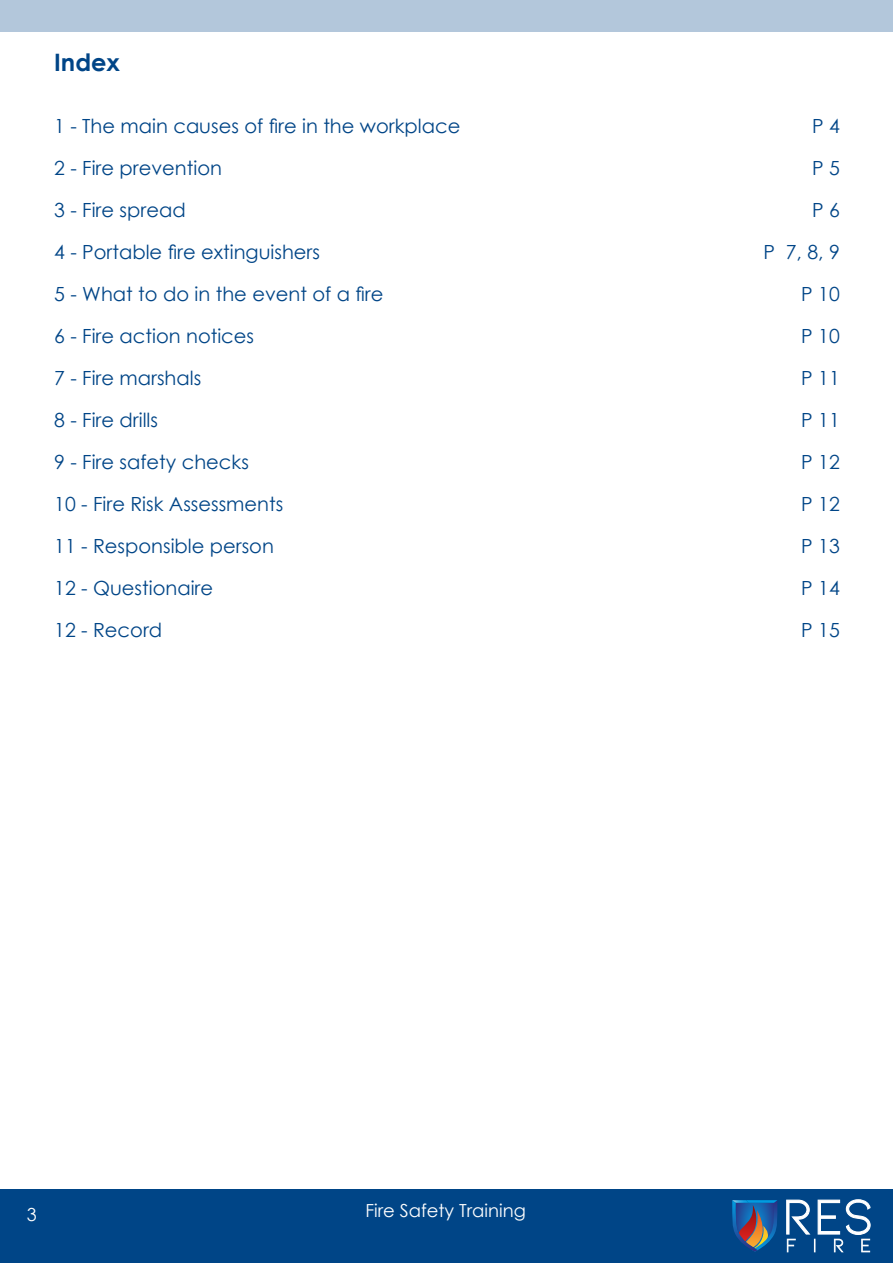
<style>
.page{position:relative;width:893px;height:1263px;background:#fff}
.page>*{position:absolute;margin:0;border:0;box-sizing:border-box;transform-origin:0 0}
.t1{font:700 24px "Century Gothic";color:#004587}
.t2{font:19.5px/42px "Century Gothic";color:#004587}
.t3{font:18px "Century Gothic";color:#fff}
</style>
<div class="page">
<div style="left:0;top:1189px;width:893px;height:74px;background:#004587"></div>
<div style="left:0;top:0;width:893px;height:32px;background:#b3c7db"></div>
<svg style="left:786px;top:1199px;width:85px;height:53px"></svg>
<svg style="left:732px;top:1200px;width:46px;height:52px"></svg>
<img style="left:732px;top:1200px;width:16px;height:3px">
<p class="t1" style="left:54px;top:44px;width:67px">Index</p>
<p class="t2" style="left:54px;top:104px;width:408px">1 - The main causes of fire in the workplace<br>2 - Fire prevention<br>3 - Fire spread<br>4 - Portable fire extinguishers<br>5 - What to do in the event of a fire<br>6 - Fire action notices<br>7 - Fire marshals<br>8 - Fire drills<br>9 - Fire safety checks<br>10 - Fire Risk Assessments<br>11 - Responsible person<br>12 - Questionaire<br>12 - Record</p>
<p class="t2" style="left:763px;top:104px;width:78px;text-align:right">P 4<br>P 5<br>P 6<br>P 7, 8, 9<br>P 10<br>P 10<br>P 11<br>P 11<br>P 12<br>P 12<br>P 13<br>P 14<br>P 15</p>
<p class="t3" style="left:27px;top:1202px;width:11px">3</p>
<p class="t3" style="left:365px;top:1198px;width:162px">Fire Safety Training</p>
</div>
